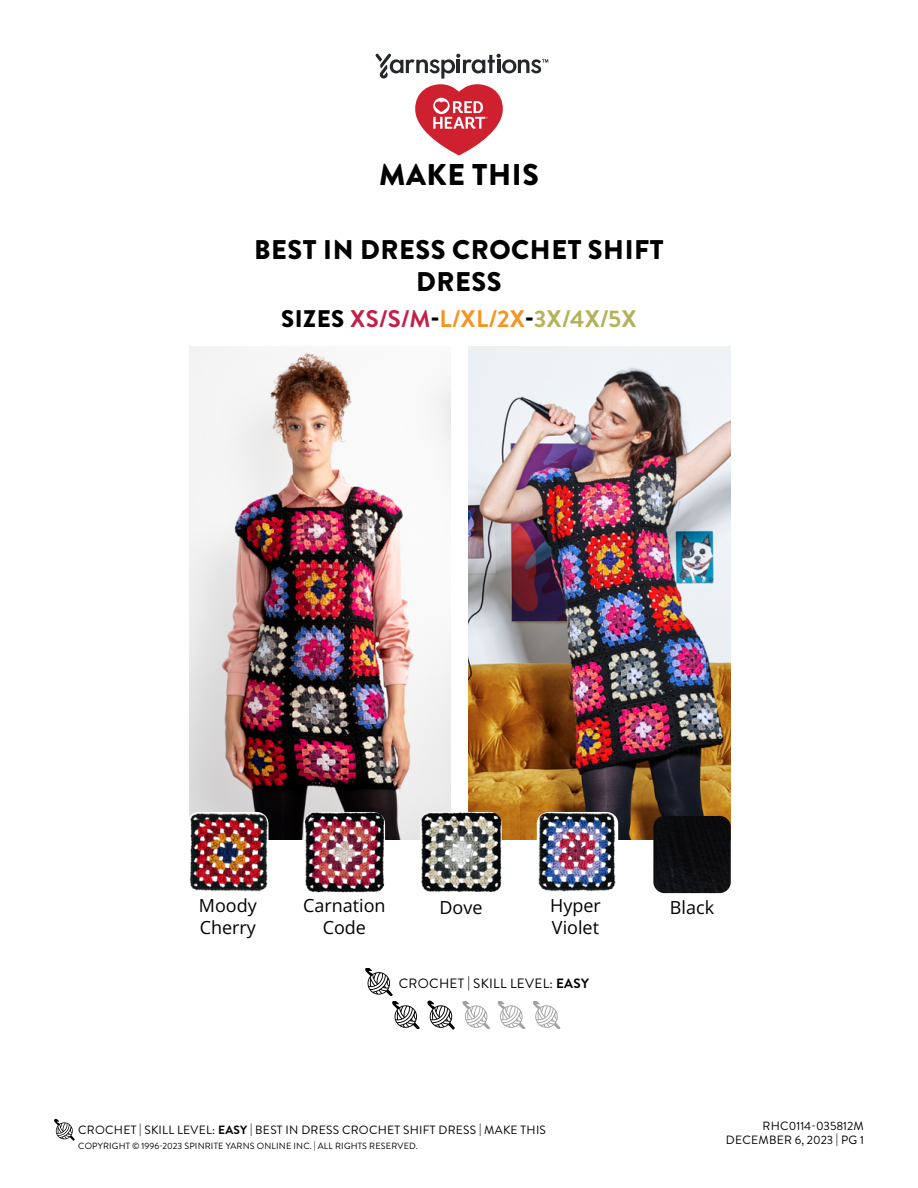
<style>
.page{position:relative;width:918px;height:1188px;background:#fff}
.page>*{position:absolute;margin:0;border:0;box-sizing:border-box;transform-origin:0 0}
.t1{font:900 30px "Brandon Grotesque";letter-spacing:.02em;color:#000}
.NAME_OF_PATTERN{font:900 27px/32.4px "Brandon Grotesque";letter-spacing:.02em;color:#000;text-align:center}
.NAME_OF_PATTERN-2{font:700 24px "Brandon Grotesque";letter-spacing:.005em;color:#b2b258}
.Cover_-_Photo_Captions__Color_Name{font:18px/21.6px "Open Sans";color:#000}
.t2{font:13.5px "Brandon Grotesque";letter-spacing:.02em;color:#000}
.t3{font:12px "Brandon Grotesque";letter-spacing:.02em;color:#000}
.t4{font:12px "Brandon Grotesque";color:#000}
.t5{font:9px "Brandon Grotesque";letter-spacing:.02em;color:#000}
.s1{font-weight:900;color:#000}
.s2{color:#c31f49}
.s3{color:#f7941e}
.s4{font-weight:700}
</style>
<div class="page">
<svg style="left:427px;top:1001px;width:28px;height:29px"></svg>
<svg style="left:462px;top:1001px;width:28px;height:28px"></svg>
<svg style="left:498px;top:1001px;width:27px;height:28px"></svg>
<svg style="left:533px;top:1001px;width:27px;height:28px"></svg>
<svg style="left:365px;top:968px;width:55px;height:61px"></svg>
<svg style="left:54px;top:1119px;width:21px;height:21px"></svg>
<img style="left:469px;top:347px;width:262px;height:493px">
<img style="left:189px;top:347px;width:262px;height:493px">
<img style="left:189px;top:812px;width:80px;height:80px">
<img style="left:304px;top:812px;width:81px;height:81px">
<img style="left:420px;top:812px;width:82px;height:80px">
<img style="left:537px;top:812px;width:81px;height:80px">
<img style="left:653px;top:816px;width:78px;height:77px">
<svg style="left:376px;top:54px;width:172px;height:101px"></svg>
<h1 class="t1" style="left:379px;top:153px;width:161px">MAKE THIS</h1>
<p class="NAME_OF_PATTERN" style="left:254px;top:234px;width:411px">BEST IN DRESS CROCHET SHIFT<br>DRESS</p>
<p class="NAME_OF_PATTERN-2" style="left:281px;top:302px;width:357px"><span class="s1">SIZES</span> <span class="s2">XS/S/M</span><span class="s1">-</span><span class="s3">L/XL/2X</span><span class="s1">-</span>3X/4X/5X</p>
<p class="Cover_-_Photo_Captions__Color_Name" style="left:199px;top:895px;width:59px">Moody<br>Cherry</p>
<p class="Cover_-_Photo_Captions__Color_Name" style="left:303px;top:895px;width:84px;text-align:center">Carnation<br>Code</p>
<p class="Cover_-_Photo_Captions__Color_Name" style="left:439px;top:896px;width:45px">Dove</p>
<p class="Cover_-_Photo_Captions__Color_Name" style="left:550px;top:895px;width:52px">Hyper<br>Violet</p>
<p class="Cover_-_Photo_Captions__Color_Name" style="left:670px;top:896px;width:46px">Black</p>
<p class="t2" style="left:399px;top:974px;width:192px">CROCHET | SKILL LEVEL: <span class="s4">EASY</span></p>
<p class="t3" style="left:78px;top:1122px;width:469px">CROCHET | SKILL LEVEL: <span class="s4">EASY</span> | BEST IN DRESS CROCHET SHIFT DRESS | MAKE THIS</p>
<p class="t5" style="left:78px;top:1140px;width:341px">COPYRIGHT © 1996-2023 SPINRITE YARNS ONLINE INC. | ALL RIGHTS RESERVED.</p>
<p class="t4" style="left:763px;top:1117px;width:103px">RHC0114-035812M</p>
<p class="t3" style="left:726px;top:1132px;width:19px">DECEMBER</p>
<p class="t3" style="left:795px;top:1132px;width:71px">6, 2023 | PG 1</p>
</div>
